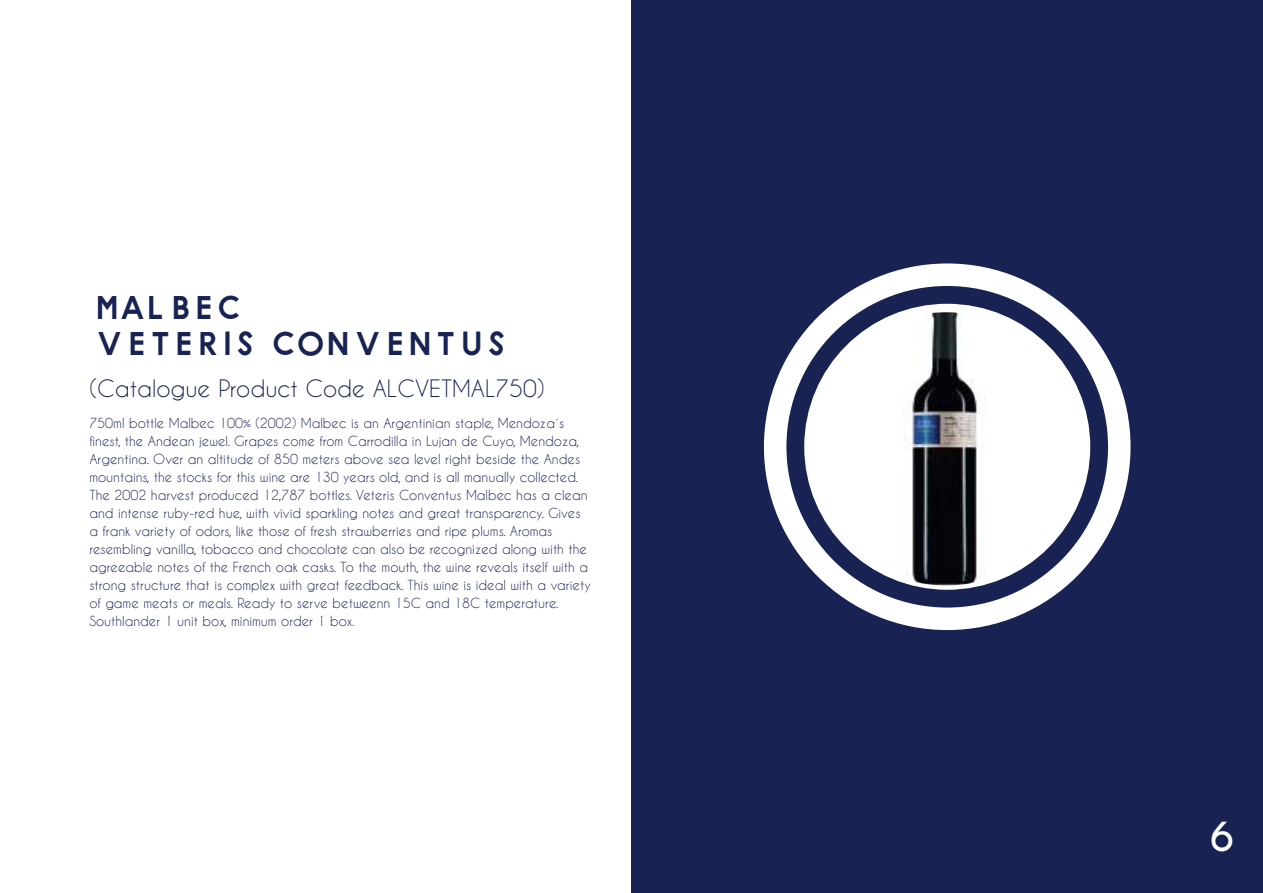
<style>
.page{position:relative;width:1263px;height:893px;background:#fff}
.page>*{position:absolute;margin:0;border:0;box-sizing:border-box;transform-origin:0 0}
.t1{font:700 37.5px "Caviar Dreams";color:#fff}
.t2{font:30px/36px "HYPE";letter-spacing:-.06em;color:#182354}
.t3{font:22.5px "Caviar Dreams";color:#182354}
.t4{font:13.05px/18px "Caviar Dreams";color:#182354}
</style>
<div class="page">
<div style="left:631px;top:0;width:632px;height:893px;background:#182354"></div>
<div style="left:764px;top:263px;width:366px;height:367px;border:22px solid #fff;border-radius:50%"></div>
<div style="left:804px;top:304px;width:286px;height:286px;background:#fff;border-radius:50%"></div>
<img style="left:890px;top:312px;width:108px;height:274px">
<h2 class="t2" style="left:92px;top:291px;width:419px">MALBEC<br>VETERIS CONVENTUS</h2>
<h3 class="t3" style="left:89px;top:375px;width:457px">(Catalogue Product Code ALCVETMAL750)</h3>
<p class="t4" style="left:89px;top:414px;width:503px">750ml bottle Malbec 100% (2002) Malbec is an Argentinian staple, Mendoza´s finest, the Andean jewel. Grapes come from Carrodilla in Lujan de Cuyo, Mendoza, Argentina. Over an altitude of 850 meters above sea level right beside the Andes mountains, the stocks for this wine are 130 years old, and is all manually collected.<br>The 2002 harvest produced 12,787 bottles. Veteris Conventus Malbec has a clean and intense ruby-red hue, with vivid sparkling notes and great transparency. Gives a frank variety of odors, like those of fresh strawberries and ripe plums. Aromas resembling vanilla, tobacco and chocolate can also be recognized along with the agreeable notes of the French oak casks. To the mouth, the wine reveals itself with a strong structure that is complex with great feedback. This wine is ideal with a variety of game meats or meals. Ready to serve betweenn 15C and 18C temperature.<br>Southlander 1 unit box, minimum order 1 box.</p>
<h1 class="t1" style="left:1210px;top:814px;width:25px">6</h1>
</div>
